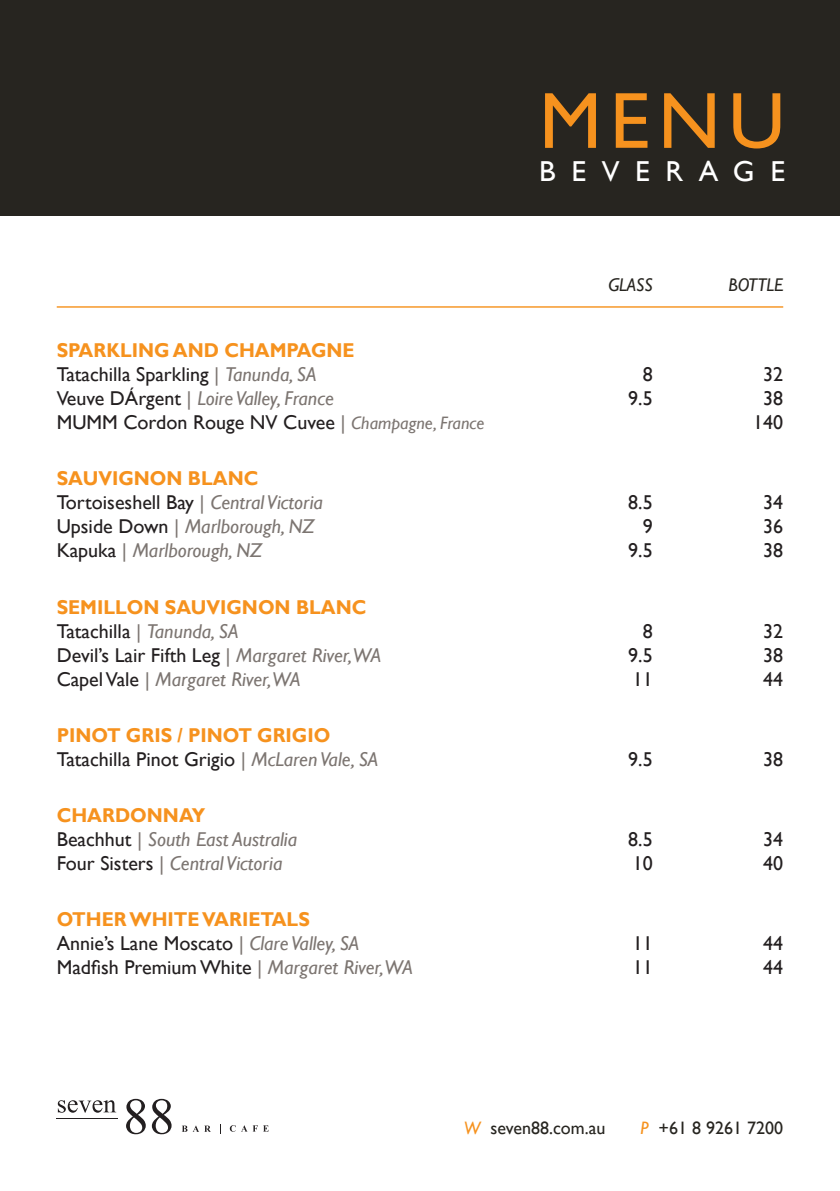
<style>
.page{position:relative;width:840px;height:1191px;background:#fff}
.page>*{position:absolute;margin:0;border:0;box-sizing:border-box;transform-origin:0 0}
.t1{font:80px "Gill Sans";color:#f6921e}
.t2{font:28.8px "Gill Sans";letter-spacing:.53em;color:#fff}
.t3{font:20px "Gill Sans";color:#231f20}
.t4{font:italic 20px "Gill Sans";color:#7c7571}
.t5{font:700 20px "Gill Sans";color:#f6921e;scale:.95 1}
.t6{font:italic 18.4px "Gill Sans";color:#272520}
.t7{font:18px "Gill Sans";color:#272520}
.s1{color:#7c7571}
.s2{font-style:italic;color:#7c7571}
.s3{font-style:normal;color:#231f20}
.s4{font-style:normal}
.s5{font-style:italic;font-size:18px;color:#7c7571}
.s6{font-style:italic;color:#f6921e}
</style>
<div class="page">
<div style="left:0;top:0;width:839px;height:215px;background:#272520"></div>
<svg style="left:58px;top:1100px;width:58px;height:12px"></svg>
<svg style="left:126px;top:1098px;width:20px;height:36px"></svg>
<svg style="left:152px;top:1098px;width:19px;height:36px"></svg>
<svg style="left:182px;top:1125px;width:28px;height:6px"></svg>
<svg style="left:230px;top:1125px;width:5px;height:6px"></svg>
<svg style="left:241px;top:1125px;width:27px;height:6px"></svg>
<hr style="left:57px;top:1118px;width:61px;height:1px;background:#231f20">
<hr style="left:57px;top:306px;width:725px;height:2px;background:#f6921e">
<p class="t1" style="left:539px;top:74px;width:247px">MENU</p>
<p class="t2" style="left:539px;top:155px;width:247px">BEVERAGE</p>
<p class="t6" style="left:608px;top:274px;width:46px">GLASS</p>
<p class="t6" style="left:728px;top:274px;width:56px">BOTTLE</p>
<p class="t5" style="left:57px;top:339px;width:315px">SPARKLING AND CHAMPAGNE</p>
<p class="t3" style="left:57px;top:363px;width:261px">Tatachilla Sparkling <span class="s1">|</span> <span class="s2">Tanunda, SA</span></p>
<p class="t3" style="left:642px;top:363px;width:11px">8</p>
<p class="t3" style="left:762px;top:363px;width:21px">32</p>
<p class="t4" style="left:57px;top:387px;width:278px"><span class="s3">Veuve DÁrgent</span> <span class="s4">|</span> Loire Valley, France</p>
<p class="t3" style="left:628px;top:387px;width:26px">9.5</p>
<p class="t3" style="left:762px;top:387px;width:21px">38</p>
<p class="t3" style="left:57px;top:411px;width:429px">MUMM Cordon Rouge NV Cuvee <span class="s1">|</span> <span class="s5">Champagne, France</span></p>
<p class="t3" style="left:752px;top:411px;width:31px">140</p>
<p class="t5" style="left:57px;top:467px;width:214px">SAUVIGNON BLANC</p>
<p class="t3" style="left:57px;top:491px;width:267px">Tortoiseshell Bay <span class="s1">|</span> <span class="s2">Central Victoria</span></p>
<p class="t3" style="left:628px;top:491px;width:26px">8.5</p>
<p class="t3" style="left:762px;top:491px;width:21px">34</p>
<p class="t4" style="left:57px;top:515px;width:259px"><span class="s3">Upside Down</span> <span class="s4">|</span> Marlborough, NZ</p>
<p class="t3" style="left:642px;top:515px;width:11px">9</p>
<p class="t3" style="left:762px;top:515px;width:21px">36</p>
<p class="t4" style="left:57px;top:539px;width:206px"><span class="s3">Kapuka</span> <span class="s4">|</span> Marlborough, NZ</p>
<p class="t3" style="left:628px;top:539px;width:26px">9.5</p>
<p class="t3" style="left:762px;top:539px;width:21px">38</p>
<p class="t5" style="left:57px;top:595px;width:327px">SEMILLON SAUVIGNON BLANC</p>
<p class="t3" style="left:57px;top:619px;width:183px">Tatachilla <span class="s1">|</span> <span class="s2">Tanunda, SA</span></p>
<p class="t3" style="left:642px;top:619px;width:11px">8</p>
<p class="t3" style="left:762px;top:619px;width:21px">32</p>
<p class="t3" style="left:57px;top:643px;width:326px">Devil’s Lair Fifth Leg <span class="s1">|</span> <span class="s2">Margaret River,WA</span></p>
<p class="t3" style="left:628px;top:643px;width:26px">9.5</p>
<p class="t3" style="left:762px;top:643px;width:21px">38</p>
<p class="t4" style="left:57px;top:667px;width:245px"><span class="s3">Capel Vale</span> <span class="s4">|</span> Margaret River,WA</p>
<p class="t3" style="left:632px;top:667px;width:21px">11</p>
<p class="t3" style="left:762px;top:667px;width:21px">44</p>
<p class="t5" style="left:57px;top:723px;width:289px">PINOT GRIS / PINOT GRIGIO</p>
<p class="t3" style="left:57px;top:747px;width:323px">Tatachilla Pinot Grigio <span class="s1">|</span> <span class="s2">McLaren Vale, SA</span></p>
<p class="t3" style="left:628px;top:747px;width:26px">9.5</p>
<p class="t3" style="left:762px;top:747px;width:21px">38</p>
<p class="t5" style="left:57px;top:803px;width:158px">CHARDONNAY</p>
<p class="t4" style="left:57px;top:827px;width:242px"><span class="s3">Beachhut</span> <span class="s4">|</span> South East Australia</p>
<p class="t3" style="left:628px;top:827px;width:26px">8.5</p>
<p class="t3" style="left:762px;top:827px;width:21px">34</p>
<p class="t4" style="left:57px;top:851px;width:227px"><span class="s3">Four Sisters</span> <span class="s4">|</span> Central Victoria</p>
<p class="t3" style="left:632px;top:851px;width:21px">10</p>
<p class="t3" style="left:762px;top:851px;width:21px">40</p>
<p class="t5" style="left:57px;top:907px;width:268px">OTHER WHITE VARIETALS</p>
<p class="t3" style="left:57px;top:931px;width:304px">Annie’s Lane Moscato <span class="s1">|</span> <span class="s2">Clare Valley, SA</span></p>
<p class="t3" style="left:632px;top:931px;width:21px">11</p>
<p class="t3" style="left:762px;top:931px;width:21px">44</p>
<p class="t3" style="left:57px;top:955px;width:357px">Madfish Premium White <span class="s1">|</span> <span class="s2">Margaret River,WA</span></p>
<p class="t3" style="left:632px;top:955px;width:21px">11</p>
<p class="t3" style="left:762px;top:955px;width:21px">44</p>
<p class="t7" style="left:463px;top:1117px;width:143px"><span class="s6">W</span> seven88.com.au</p>
<p class="t7" style="left:640px;top:1117px;width:144px"><span class="s6">P</span> +61 8 9261 7200</p>
</div>
